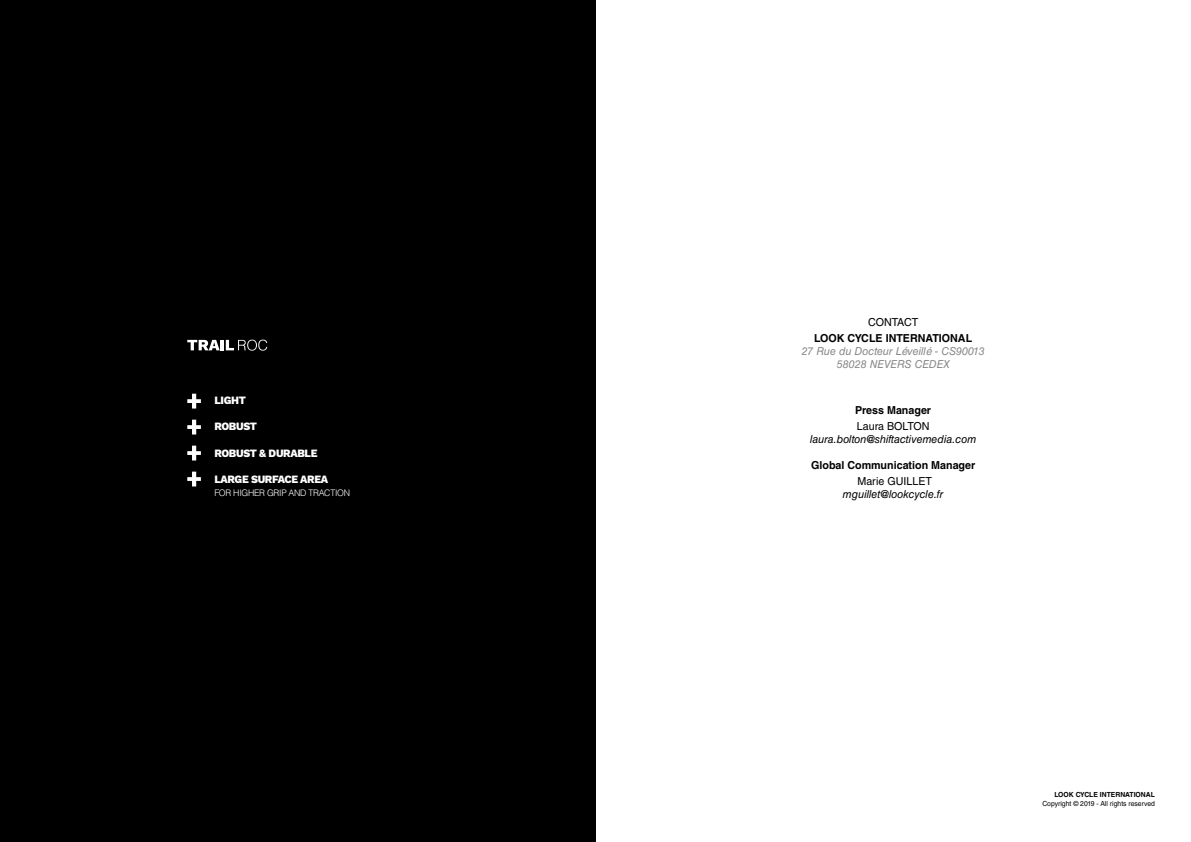
<style>
.page{position:relative;width:1191px;height:842px;background:#fff}
.page>*{position:absolute;margin:0;border:0;box-sizing:border-box;transform-origin:0 0}
.t1{font:700 11px "Helvetica LT Std";color:#000}
.t2{font:italic 11px "Helvetica LT Std";color:#000}
.t3{font:italic 11px/13.2px "Helvetica LT Std";color:#878787;text-align:center}
.t4{font:800 11px "Work Sans";letter-spacing:-.03em;color:#fff}
.t5{font:11px "Helvetica LT Std";color:#000}
.t6{font:300 9px "Helvetica LT Std";letter-spacing:-.03em;color:#fff}
.t7{font:7px "Helvetica LT Std";color:#000}
.t8{font:700 7px "Helvetica LT Std";color:#000}
</style>
<div class="page">
<div style="left:0;top:0;width:595px;height:842px;background:#000"></div>
<svg style="left:187px;top:394px;width:14px;height:14px"></svg>
<svg style="left:187px;top:420px;width:14px;height:14px"></svg>
<svg style="left:187px;top:446px;width:14px;height:14px"></svg>
<svg style="left:187px;top:340px;width:80px;height:11px"></svg>
<svg style="left:187px;top:472px;width:14px;height:14px"></svg>
<p class="t4" style="left:214px;top:394px;width:33px">LIGHT</p>
<p class="t4" style="left:214px;top:420px;width:44px">ROBUST</p>
<p class="t4" style="left:214px;top:447px;width:105px">ROBUST &amp; DURABLE</p>
<p class="t4" style="left:214px;top:473px;width:115px">LARGE SURFACE AREA</p>
<p class="t6" style="left:214px;top:488px;width:137px">FOR HIGHER GRIP AND TRACTION</p>
<p class="t5" style="left:868px;top:316px;width:52px">CONTACT</p>
<p class="t1" style="left:814px;top:331px;width:160px">LOOK CYCLE INTERNATIONAL</p>
<p class="t3" style="left:801px;top:345px;width:185px">27 Rue du Docteur Léveillé - CS90013<br>58028 NEVERS CEDEX</p>
<p class="t1" style="left:855px;top:403px;width:77px">Press Manager</p>
<p class="t5" style="left:857px;top:419px;width:74px">Laura BOLTON</p>
<p class="t2" style="left:810px;top:433px;width:168px">laura.bolton@shiftactivemedia.com</p>
<p class="t1" style="left:811px;top:459px;width:166px">Global Communication Manager</p>
<p class="t5" style="left:857px;top:475px;width:76px">Marie GUILLET</p>
<p class="t2" style="left:843px;top:488px;width:102px">mguillet@lookcycle.fr</p>
<p class="t8" style="left:1054px;top:790px;width:102px">LOOK CYCLE INTERNATIONAL</p>
<p class="t7" style="left:1042px;top:799px;width:114px">Copyright © 2019 - All rights reserved</p>
</div>
